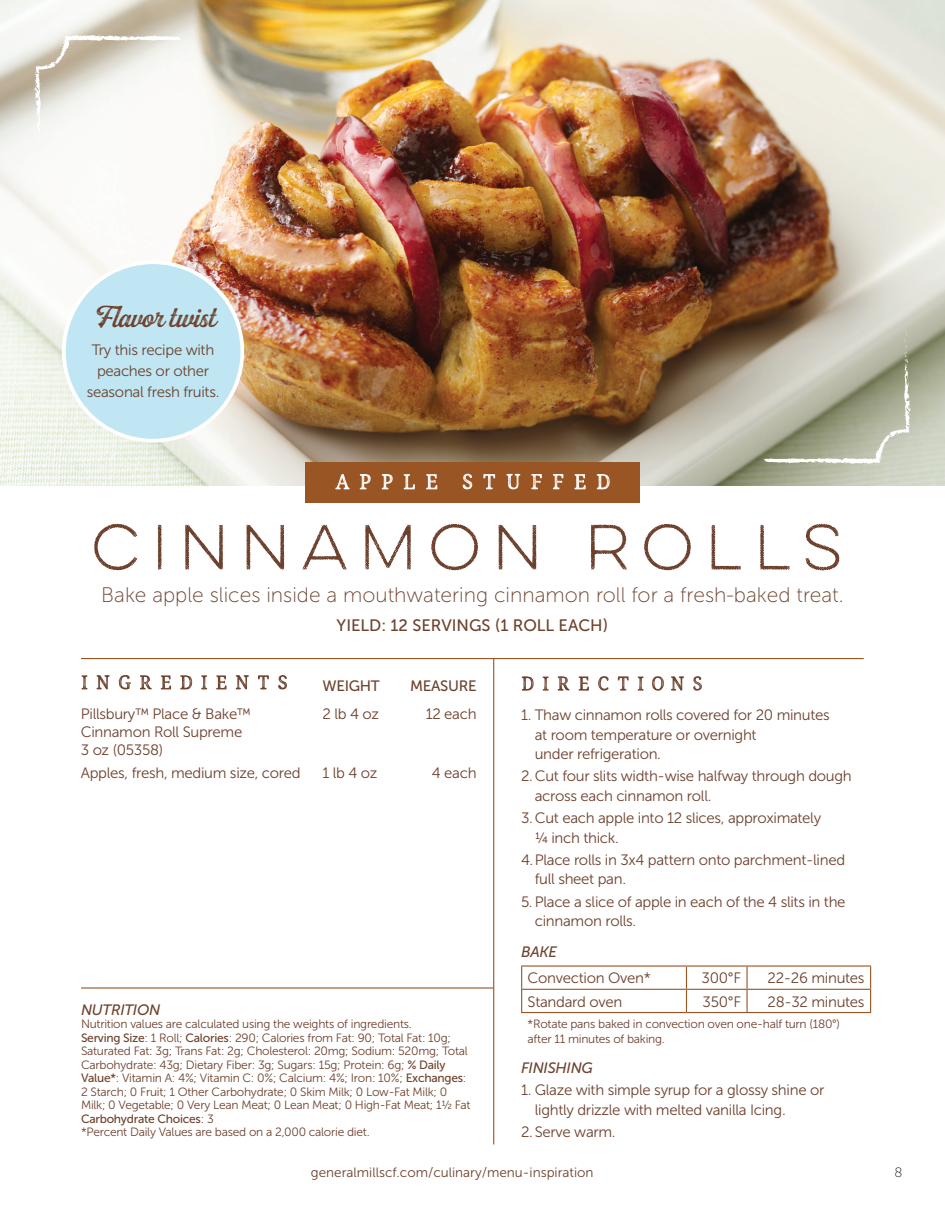
<style>
.page{position:relative;width:945px;height:1215px;background:#fff}
.page>*{position:absolute;margin:0;border:0;box-sizing:border-box;transform-origin:0 0}
.t1{font:57px "Lulo One";color:#6d412d}
.t2{font:57px "Endurest Distant";color:#fff}
.t3{font:52.5px "Endurest Distant";letter-spacing:-.02em;color:#6d412d}
.t4{font:31.5px "Buinton Rough Two";letter-spacing:-.02em;color:#6d412d}
.t5{font:21px "Museo Sans 100";color:#6d412d}
.t6{font:16.5px "Museo Sans 500";color:#6d412d}
.t7{font:15px/19.5px "Museo Sans 300";letter-spacing:-.02em;color:#6d412d}
.t8{font:italic 15px "Museo Sans 500";letter-spacing:-.02em;color:#6d412d}
.t9{font:15px "Museo Sans 500";letter-spacing:-.02em;color:#6d412d}
.t10{font:13.5px "Museo Sans 300";color:#6d412d}
.t11{font:13.5px "Museo Slab 100";color:#231f20}
.t12{font:12px/13.5px "Museo Sans 300";letter-spacing:-.02em;color:#6d412d}
.t13{font:12px "Museo Sans 500";letter-spacing:-.02em;color:#6d412d}
.s1{font-family:"Museo Sans 500"}
.s2{font-family:"Museo Sans 300"}
</style>
<div class="page">
<img style="left:0;top:0;width:945px;height:485px">
<div style="left:305px;top:462px;width:335px;height:41px;background:#995524"></div>
<hr style="left:81px;top:658px;width:783px;height:1px;background:#995524">
<svg style="left:763px;top:323px;width:148px;height:142px;background:#b3b4a1"></svg>
<svg style="left:35px;top:34px;width:148px;height:135px"></svg>
<hr style="left:521px;top:965px;width:165px;height:2px;background:#995524">
<hr style="left:686px;top:965px;width:61px;height:2px;background:#995524">
<hr style="left:747px;top:965px;width:124px;height:2px;background:#995524">
<hr style="left:746px;top:967px;width:2px;height:22px;background:#995524">
<hr style="left:521px;top:989px;width:165px;height:1px;background:#995524">
<svg style="left:521px;top:967px;width:1px;height:45px"></svg>
<hr style="left:686px;top:989px;width:61px;height:1px;background:#995524">
<svg style="left:686px;top:967px;width:1px;height:45px"></svg>
<hr style="left:747px;top:989px;width:124px;height:1px;background:#995524">
<hr style="left:746px;top:990px;width:2px;height:22px;background:#995524">
<svg style="left:870px;top:967px;width:1px;height:45px"></svg>
<hr style="left:521px;top:1012px;width:165px;height:1px;background:#995524">
<hr style="left:686px;top:1012px;width:61px;height:1px;background:#995524">
<hr style="left:747px;top:1012px;width:124px;height:1px;background:#995524">
<hr style="left:493px;top:659px;width:1px;height:486px;background:#995524">
<hr style="left:81px;top:987px;width:412px;height:2px;background:#995524">
<div style="left:64px;top:262px;width:178px;height:179px;background:#bfe6f2;border-radius:50%"></div>
<div style="left:62px;top:260px;width:182px;height:183px;border:4px solid #fff;border-radius:50%"></div>
<h3 class="t4" style="left:91px;top:299px;width:126px">Flavor twist</h3>
<p class="t7" style="left:87px;top:339px;width:134px;line-height:21px;text-align:center">Try this recipe with peaches or other seasonal fresh fruits.</p>
<h1 class="t2" style="left:330px;top:457px;width:287px">Apple stuffed</h1>
<h1 class="t1" style="left:91px;top:508px;width:764px">CINNAMON ROLLS</h1>
<h3 class="t5" style="left:101px;top:584px;width:744px">Bake apple slices inside a mouthwatering cinnamon roll for a fresh-baked treat.</h3>
<p class="t6" style="left:337px;top:616px;width:273px">YIELD: 12 SERVINGS (1 ROLL EACH)</p>
<h2 class="t3" style="left:76px;top:660px;width:217px">Ingredients</h2>
<p class="t9" style="left:322px;top:677px;width:59px">WEIGHT</p>
<p class="t9" style="left:410px;top:677px;width:68px">MEASURE</p>
<p class="t7" style="left:81px;top:705px;width:172px">Pillsbury™ Place &amp; Bake™</p>
<p class="t7" style="left:322px;top:705px;width:58px">2 lb 4 oz</p>
<p class="t7" style="left:426px;top:705px;width:52px">12 each</p>
<p class="t7" style="left:81px;top:723px;width:163px;line-height:18px">Cinnamon Roll Supreme<br>3 oz (05358)</p>
<p class="t7" style="left:81px;top:763px;width:221px">Apples, fresh, medium size, cored</p>
<p class="t7" style="left:322px;top:763px;width:57px">1 lb 4 oz</p>
<p class="t7" style="left:432px;top:763px;width:46px">4 each</p>
<p class="t8" style="left:81px;top:1001px;width:81px">NUTRITION</p>
<p class="t12" style="left:81px;top:1018px;width:391px">Nutrition values are calculated using the weights of ingredients.<br><span class="s1">Serving Size</span>: 1 Roll; <span class="s1">Calories</span>: 290; Calories from Fat: 90; Total Fat: 10g; Saturated Fat: 3g; Trans Fat: 2g; Cholesterol: 20mg; Sodium: 520mg; Total Carbohydrate: 43g; Dietary Fiber: 3g; Sugars: 15g; Protein: 6g; <span class="s1">% Daily Value*</span>: Vitamin A: 4%; Vitamin C: 0%; Calcium: 4%; Iron: 10%; <span class="s1">Exchanges</span>:<br>2 Starch; 0 Fruit; 1 Other Carbohydrate; 0 Skim Milk; 0 Low-Fat Milk; 0<br>Milk; 0 Vegetable; 0 Very Lean Meat; 0 Lean Meat; 0 High-Fat Meat; 1 1/2 Fat</p>
<p class="t13" style="left:81px;top:1112px;width:134px">Carbohydrate Choices<span class="s2">: 3</span></p>
<p class="t12" style="left:81px;top:1126px;width:290px">*Percent Daily Values are based on a 2,000 calorie diet.</p>
<h2 class="t3" style="left:517px;top:661px;width:192px">DIRECTIONS</h2>
<p class="t7" style="left:535px;top:705px;width:297px;text-indent:-14px">1. Thaw cinnamon rolls covered for 20 minutes at room temperature or overnight<br>under refrigeration.</p>
<p class="t7" style="left:535px;top:767px;width:319px;text-indent:-14px">2.Cut four slits width-wise halfway through dough across each cinnamon roll.</p>
<p class="t7" style="left:535px;top:808px;width:288px;text-indent:-14px">3. Cut each apple into 12 slices, approximately<br>1/4 inch thick.</p>
<p class="t7" style="left:535px;top:850px;width:312px;text-indent:-14px">4.Place rolls in 3x4 pattern onto parchment-lined full sheet pan.</p>
<p class="t7" style="left:535px;top:892px;width:312px;text-indent:-14px">5. Place a slice of apple in each of the 4 slits in the cinnamon rolls.</p>
<p class="t8" style="left:521px;top:943px;width:37px">BAKE</p>
<p class="t7" style="left:528px;top:968px;width:125px">Convection Oven*</p>
<p class="t7" style="left:702px;top:968px;width:41px">300°F</p>
<p class="t7" style="left:768px;top:968px;width:99px">22-26 minutes</p>
<p class="t7" style="left:528px;top:992px;width:96px">Standard oven</p>
<p class="t7" style="left:703px;top:992px;width:40px">350°F</p>
<p class="t7" style="left:767px;top:992px;width:99px">28-32 minutes</p>
<p class="t12" style="left:528px;top:1016px;width:314px;line-height:15px">*Rotate pans baked in convection oven one-half turn (180°) after 11 minutes of baking.</p>
<p class="t8" style="left:521px;top:1060px;width:73px">FINISHING</p>
<p class="t7" style="left:535px;top:1081px;width:291px;text-indent:-14px">1. Glaze with simple syrup for a glossy shine or lightly drizzle with melted vanilla Icing.</p>
<p class="t7" style="left:521px;top:1122px;width:96px">2.Serve warm.</p>
<p class="t10" style="left:311px;top:1165px;width:284px">generalmillscf.com/culinary/menu-inspiration</p>
<p class="t11" style="left:895px;top:1165px;width:9px">8</p>
</div>
